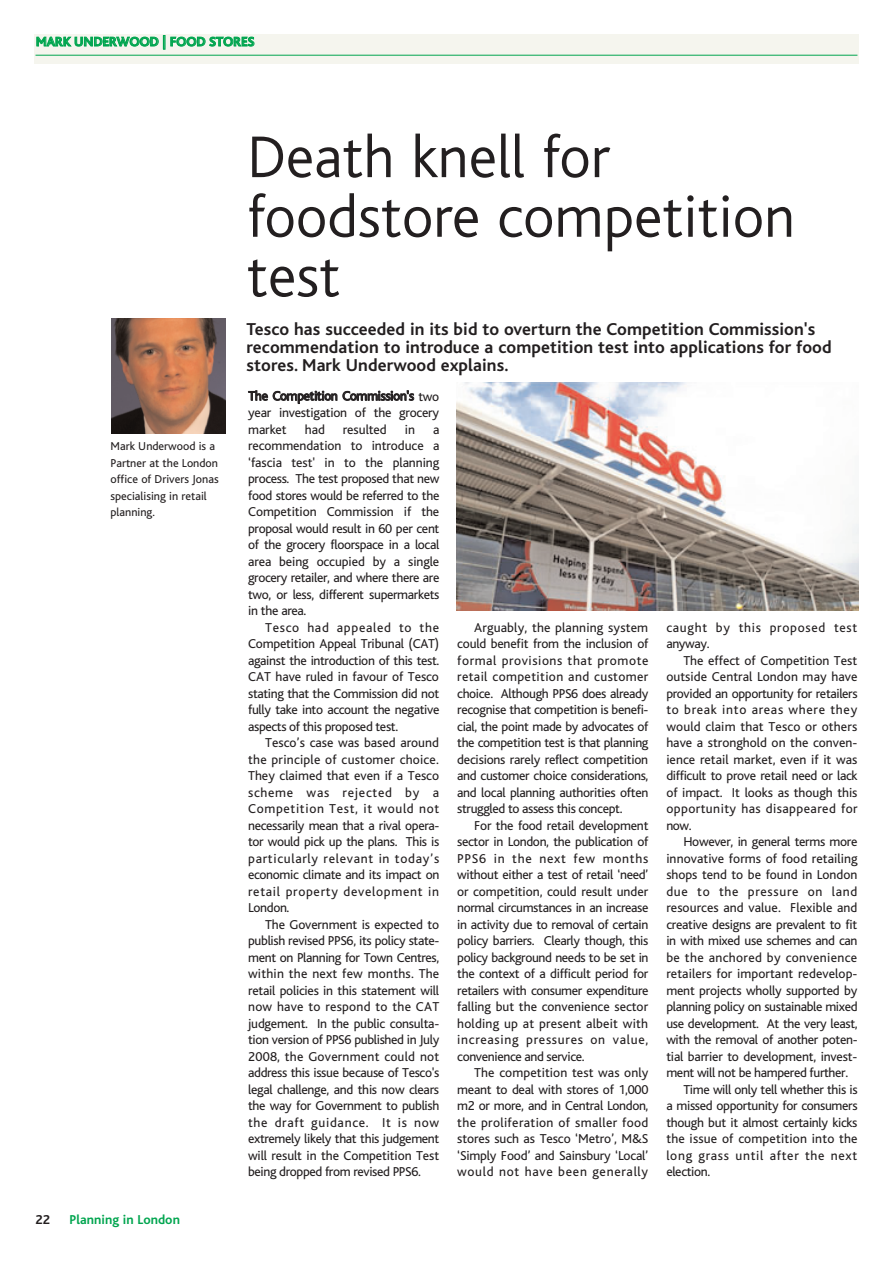
<style>
.page{position:relative;width:893px;height:1263px;background:#fff}
.page>*{position:absolute;margin:0;border:0;box-sizing:border-box;transform-origin:0 0}
.t1{font:300 61.5px/59.6px "Bliss";color:#231f20}
.t2{font:700 18px/18px "Bliss";letter-spacing:.005em;color:#231f20}
.t3{font:13.5px/16.5px "Bliss";letter-spacing:-.02em;color:#231f20;text-align:justify}
.t4{font:13.5px "Bliss";letter-spacing:.005em;color:#231f20}
.t5{font:13.5px/16.5px "Bliss";letter-spacing:.05em;color:#231f20}
.t6{font:700 13.5px "Bliss";letter-spacing:.005em;color:#00a54f}
.t7{font:13.5px "Bliss";letter-spacing:.01em;color:#231f20}
.t8{font:13.5px "Bliss";letter-spacing:.025em;color:#231f20}
.t9{font:700 13.5px "Bliss";color:#231f20}
.t10{font:12px/16.5px "Bliss";color:#231f20}
</style>
<div class="page">
<div style="left:34px;top:34px;width:825px;height:30px;background:#f5f5ee"></div>
<hr style="left:36px;top:55px;width:821px;height:1px;background:#00a54f">
<img style="left:111px;top:319px;width:115px;height:115px">
<img style="left:456px;top:383px;width:403px;height:227px">
<p class="t6" style="left:36px;top:37px;width:220px">MARK UNDERWOOD | FOOD STORES</p>
<p class="t10" style="left:111px;top:439px;width:110px">Mark Underwood is a<br>Partner at the London office of Drivers Jonas specialising in retail planning.</p>
<p class="t9" style="left:36px;top:1215px;width:16px">22</p>
<p class="t6" style="left:70px;top:1215px;width:112px">Planning in London</p>
<h1 class="t1" style="left:247px;top:133px;width:550px">Death knell for foodstore competition test</h1>
<h2 class="t2" style="left:246px;top:322px;width:587px">Tesco has succeeded in its bid to overturn the Competition Commission's recommendation to introduce a competition test into applications for food stores. Mark Underwood explains.</h2>
<p class="t3" style="left:248px;top:389px;width:193px">The Competition Commission's two year investigation of the grocery market</p>
<p class="t3" style="left:305px;top:422px;width:22px">had</p>
<p class="t3" style="left:343px;top:422px;width:45px">resulted</p>
<p class="t3" style="left:405px;top:422px;width:12px">in</p>
<p class="t3" style="left:248px;top:422px;width:193px;text-indent:185px">a recommendation to introduce a ‘fascia test' in to the planning process. The test proposed that new food stores would be referred to the Competition Commission if the proposal would result in 60 per cent of the grocery floorspace in a local area being occupied by a single grocery retailer, and where there are two, or less, different supermarkets in the area.</p>
<p class="t3" style="left:248px;top:620px;width:193px;text-indent:17px">Tesco had appealed to the Competition Appeal Tribunal (CAT) against the introduction of this test.<br>CAT have ruled in favour of Tesco stating that the Commission did not fully take into account the negative aspects of this proposed test.</p>
<p class="t3" style="left:248px;top:736px;width:193px;text-indent:17px">Tesco’s case was based around the principle of customer choice.<br>They claimed that even if a Tesco scheme was rejected by a Competition Test, it would not necessarily mean that a rival opera&shy;tor would pick up the plans. This is particularly relevant in today’s economic climate and its impact on retail property development in London.</p>
<p class="t3" style="left:248px;top:917px;width:193px;text-indent:17px">The Government is expected to publish revised PPS6, its policy state&shy;ment on Planning for Town Centres, within the next few months. The retail policies in this statement will now have to respond to the CAT judgement. In the public consulta&shy;tion version of PPS6 published in July 2008, the Government could not address this issue because of Tesco's legal challenge, and this now clears the way for Government to publish the draft guidance. It is now extremely likely that this judgement will result in the Competition Test being dropped from revised PPS6.</p>
<p class="t3" style="left:457px;top:620px;width:193px;text-indent:17px">Arguably, the planning system could benefit from the inclusion of formal provisions that promote retail competition and customer choice. Although PPS6 does already recognise that competition is benefi&shy;cial, the point made by advocates of the competition test is that planning decisions rarely reflect competition and customer choice considerations, and local planning authorities often struggled to assess this concept.</p>
<p class="t3" style="left:457px;top:818px;width:193px;text-indent:17px">For the food retail development sector in London, the publication of PPS6 in the next few months without either a test of retail ‘need’ or competition, could result under normal circumstances in an increase in activity due to removal of certain policy barriers. Clearly though, this policy background needs to be set in the context of a difficult period for retailers with consumer expenditure falling but the convenience sector holding up at present albeit with increasing pressures on value, convenience and service.</p>
<p class="t3" style="left:457px;top:1066px;width:193px;text-indent:17px">The competition test was only meant to deal with stores of 1,000 m2 or more, and in Central London, the proliferation of smaller food stores such as Tesco ‘Metro’, M&amp;S ‘Simply Food’ and Sainsbury ‘Local’ would not have been generally</p>
<p class="t5" style="left:666px;top:620px;width:192px">caught by this proposed test anyway.</p>
<p class="t3" style="left:666px;top:653px;width:193px;text-indent:17px">The effect of Competition Test outside Central London may have provided an opportunity for retailers to break into areas where they would claim that Tesco or others have a stronghold on the conven&shy;ience retail market, even if it was difficult to prove retail need or lack of impact. It looks as though this opportunity has disappeared for now.</p>
<p class="t3" style="left:683px;top:835px;width:176px">However, in general terms more</p>
<p class="t4" style="left:666px;top:854px;width:193px">innovative forms of food retailing</p>
<p class="t3" style="left:666px;top:868px;width:192px">shops tend to be found in London</p>
<p class="t5" style="left:666px;top:884px;width:193px">due to the pressure on land</p>
<p class="t4" style="left:666px;top:903px;width:193px">resources and value. Flexible and</p>
<p class="t3" style="left:666px;top:917px;width:192px">creative designs are prevalent to fit</p>
<p class="t3" style="left:666px;top:934px;width:193px">in with mixed use schemes and can</p>
<p class="t8" style="left:666px;top:953px;width:192px">be the anchored by convenience</p>
<p class="t4" style="left:666px;top:969px;width:193px">retailers for important redevelop-</p>
<p class="t3" style="left:666px;top:983px;width:193px">ment projects wholly supported by</p>
<p class="t3" style="left:666px;top:1000px;width:193px">planning policy on sustainable mixed</p>
<p class="t3" style="left:666px;top:1016px;width:193px">use development. At the very least,</p>
<p class="t3" style="left:666px;top:1033px;width:193px">with the removal of another poten-</p>
<p class="t3" style="left:666px;top:1049px;width:192px">tial barrier to development, invest-</p>
<p class="t3" style="left:666px;top:1066px;width:183px">ment will not be hampered further.</p>
<p class="t3" style="left:683px;top:1082px;width:176px">Time will only tell whether this is</p>
<p class="t3" style="left:666px;top:1099px;width:193px">a missed opportunity for consumers</p>
<p class="t3" style="left:666px;top:1115px;width:193px">though but it almost certainly kicks</p>
<p class="t7" style="left:666px;top:1134px;width:193px">the issue of competition into the</p>
<p class="t5" style="left:666px;top:1148px;width:192px">long grass until after the next</p>
<p class="t3" style="left:666px;top:1165px;width:45px">election.</p>
</div>
